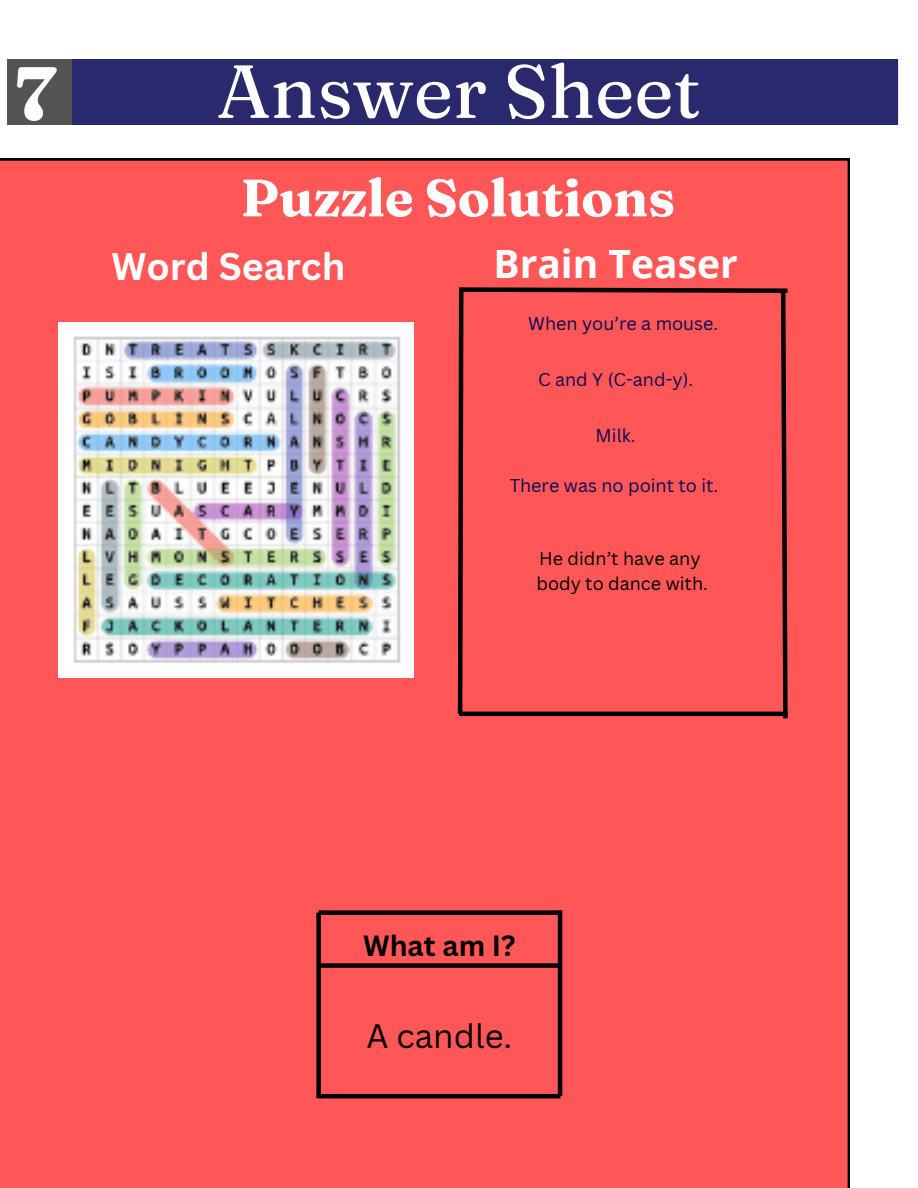
<style>
.page{position:relative;width:918px;height:1188px;background:#fff}
.page>*{position:absolute;margin:0;border:0;box-sizing:border-box;transform-origin:0 0}
.t1{font:75px "Fraunces 9 pt";color:#fff}
.t2{font:700 75px "Fraunces 9 pt";color:#fefefe}
.t3{font:700 52.5px "Fraunces 9 pt";color:#fdfdfd}
.t4{font:700 39px "Open Sans";color:#fdfdfd}
.t5{font:700 37.5px "Canva Sans";color:#fdfdfd}
.t6{font:33px "Canva Sans";color:#000}
.t7{font:700 28.5px "Canva Sans";color:#000}
.t8{font:18px "Canva Sans";color:#0b0a54}
.t9{font:18px "Canva Sans";color:#000}
</style>
<div class="page">
<div style="left:0;top:158px;width:850px;height:1030px;background:#ff5757"></div>
<div style="left:72px;top:59px;width:826px;height:66px;background:#2a296e"></div>
<div style="left:7px;top:59px;width:65px;height:66px;background:#545454"></div>
<div style="left:455px;top:285px;width:337px;height:438px;background:#ff5757"></div>
<hr style="left:459px;top:712px;width:329px;height:4px;background:#000">
<div style="left:319px;top:910px;width:242px;height:5px;background:#000"></div>
<div style="left:319px;top:963px;width:242px;height:5px;background:#000"></div>
<hr style="left:319px;top:1094px;width:242px;height:4px;background:#000">
<hr style="left:558px;top:910px;width:4px;height:186px;background:#000">
<div style="left:316px;top:913px;width:5px;height:185px;background:#000"></div>
<img style="left:59px;top:322px;width:354px;height:356px">
<p class="t2" style="left:15px;top:46px;width:43px">7</p>
<p class="t1" style="left:217px;top:45px;width:486px">Answer Sheet</p>
<p class="t3" style="left:241px;top:165px;width:436px">Puzzle Solutions</p>
<p class="t5" style="left:111px;top:240px;width:235px">Word Search</p>
<p class="t4" style="left:494px;top:236px;width:246px">Brain Teaser</p>
<p class="t8" style="left:528px;top:311px;width:192px">When you’re a mouse.</p>
<p class="t8" style="left:538px;top:367px;width:157px">C and Y (C-and-y).</p>
<p class="t8" style="left:596px;top:423px;width:42px">Milk.</p>
<p class="t8" style="left:510px;top:473px;width:210px">There was no point to it.</p>
<p class="t9" style="left:539px;top:546px;width:163px">He didn’t have any</p>
<p class="t9" style="left:536px;top:571px;width:173px">body to dance with.</p>
<p class="t7" style="left:363px;top:926px;width:154px">What am I?</p>
<p class="t6" style="left:366px;top:1013px;width:147px">A candle.</p>
</div>
